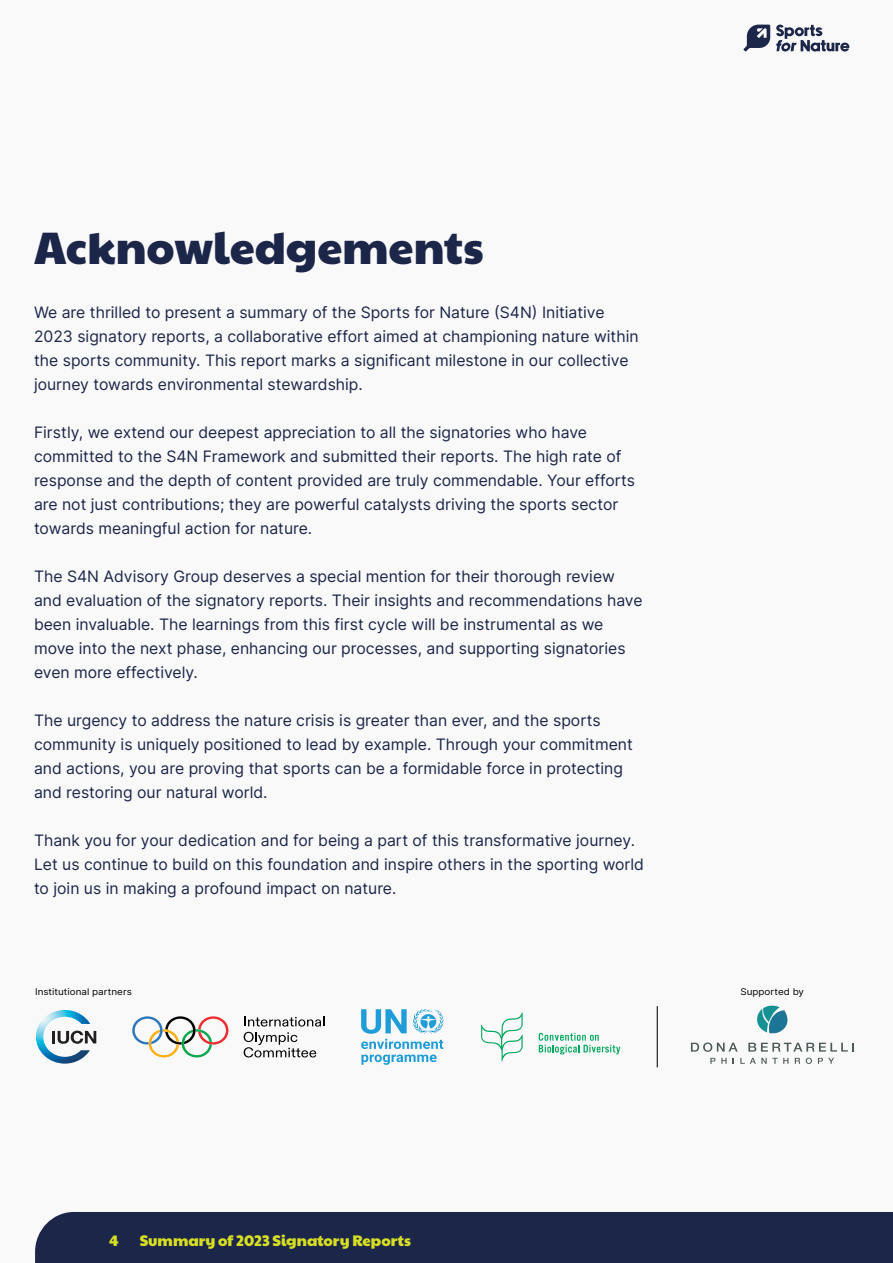
<style>
.page{position:relative;width:893px;height:1263px;background:#f9f9f9}
.page>*{position:absolute;margin:0;border:0;box-sizing:border-box;transform-origin:0 0}
.t1{font:45px "Paytone One";color:#1c2649}
.t2{font:15.75px/24px "Inter";color:#1c2649}
.t3{font:15px "Paytone One";color:#d7df23}
.t4{font:9.15px "Inter";color:#010101;scale:1.08 1}
</style>
<div class="page">
<div style="left:35px;top:1212px;width:858px;height:51px;background:#1c2649"></div>
<svg style="left:776px;top:25px;width:73px;height:27px"></svg>
<svg style="left:743px;top:25px;width:27px;height:27px"></svg>
<hr style="left:657px;top:1006px;width:1px;height:61px;background:#010101">
<svg style="left:244px;top:1016px;width:80px;height:10px"></svg>
<svg style="left:244px;top:1032px;width:72px;height:25px"></svg>
<svg style="left:132px;top:1016px;width:96px;height:41px"></svg>
<svg style="left:481px;top:1012px;width:42px;height:49px"></svg>
<svg style="left:539px;top:1033px;width:81px;height:21px"></svg>
<svg style="left:361px;top:1009px;width:83px;height:56px"></svg>
<img style="left:36px;top:1010px;width:54px;height:53px">
<svg style="left:52px;top:1030px;width:44px;height:14px"></svg>
<svg style="left:757px;top:1005px;width:31px;height:29px"></svg>
<svg style="left:691px;top:1042px;width:47px;height:10px"></svg>
<svg style="left:748px;top:1043px;width:106px;height:8px"></svg>
<svg style="left:710px;top:1058px;width:5px;height:6px"></svg>
<svg style="left:721px;top:1058px;width:6px;height:6px"></svg>
<svg style="left:740px;top:1058px;width:48px;height:6px"></svg>
<svg style="left:795px;top:1058px;width:5px;height:6px"></svg>
<svg style="left:806px;top:1058px;width:6px;height:6px"></svg>
<svg style="left:818px;top:1058px;width:16px;height:6px"></svg>
<h1 class="t1" style="left:34px;top:209px;width:451px">Acknowledgements</h1>
<p class="t2" style="left:34px;top:300px;width:606px">We are thrilled to present a summary of the Sports for Nature (S4N) Initiative 2023 signatory reports, a collaborative effort aimed at championing nature within the sports community. This report marks a significant milestone in our collective journey towards environmental stewardship.</p>
<p class="t2" style="left:34px;top:420px;width:603px">Firstly, we extend our deepest appreciation to all the signatories who have committed to the S4N Framework and submitted their reports. The high rate of response and the depth of content provided are truly commendable. Your efforts are not just contributions; they are powerful catalysts driving the sports sector towards meaningful action for nature.</p>
<p class="t2" style="left:34px;top:564px;width:610px">The S4N Advisory Group deserves a special mention for their thorough review and evaluation of the signatory reports. Their insights and recommendations have been invaluable. The learnings from this first cycle will be instrumental as we move into the next phase, enhancing our processes, and supporting signatories even more effectively.</p>
<p class="t2" style="left:34px;top:708px;width:600px">The urgency to address the nature crisis is greater than ever, and the sports community is uniquely positioned to lead by example. Through your commitment and actions, you are proving that sports can be a formidable force in protecting and restoring our natural world.</p>
<p class="t2" style="left:34px;top:828px;width:611px">Thank you for your dedication and for being a part of this transformative journey.<br>Let us continue to build on this foundation and inspire others in the sporting world to join us in making a profound impact on nature.</p>
<p class="t4" style="left:35px;top:986px;width:91px">Institutional partners</p>
<p class="t4" style="left:740px;top:986px;width:60px">Supported by</p>
<p class="t3" style="left:109px;top:1227px;width:11px">4</p>
<p class="t3" style="left:140px;top:1227px;width:273px">Summary of 2023 Signatory Reports</p>
</div>
